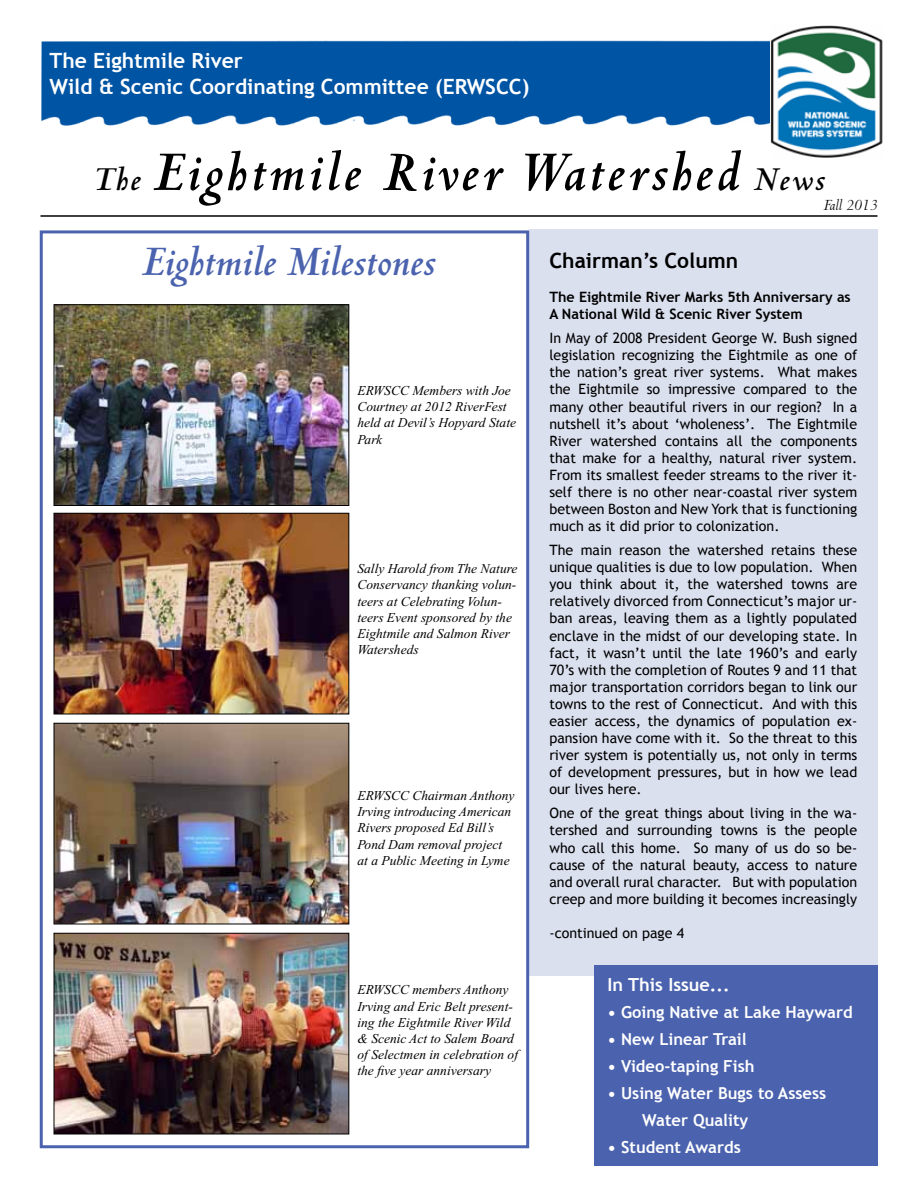
<style>
.page{position:relative;width:918px;height:1188px;background:#fff}
.page>*{position:absolute;margin:0;border:0;box-sizing:border-box;transform-origin:0 0}
.t1{font:italic 700 60px "Centaur";letter-spacing:.06em;color:#000}
.t2{font:italic 700 45px "Centaur";color:#4b63ae}
.t3{font:700 21px/25.2px "Trebuchet MS";color:#fff}
.t4{font:700 21px "Trebuchet MS";color:#000}
.t5{font:700 18px "Trebuchet MS";color:#fff}
.t6{font:700 16.5px/27px "Trebuchet MS";color:#fff}
.t7{font:italic 16.5px "Centaur";color:#000}
.t8{font:14.25px/17.1px "Trebuchet MS";color:#000;text-align:justify}
.t9{font:700 14.25px/17.1px "Trebuchet MS";color:#000}
.t10{font:italic 13.5px/16.2px "Times New Roman";color:#000}
.s1{font-size:36px}
</style>
<div class="page">
<img style="left:41px;top:40px;width:730px;height:94px">
<hr style="left:40px;top:215px;width:838px;height:2px;background:#000">
<div style="left:529px;top:230px;width:349px;height:746px;background:#dbe0ef"></div>
<div style="left:594px;top:965px;width:284px;height:201px;background:#4b63ae"></div>
<div style="left:40px;top:230px;width:489px;height:918px;border:3px solid #4b63ae"></div>
<img style="left:771px;top:25px;width:112px;height:133px">
<img style="left:56px;top:306px;width:291px;height:198px">
<div style="left:54px;top:304px;width:295px;height:202px;border:1px solid #000"></div>
<img style="left:56px;top:515px;width:291px;height:197px">
<div style="left:54px;top:513px;width:295px;height:201px;border:1px solid #000"></div>
<img style="left:56px;top:725px;width:291px;height:197px">
<div style="left:54px;top:723px;width:295px;height:201px;border:1px solid #000"></div>
<img style="left:56px;top:935px;width:291px;height:197px">
<div style="left:54px;top:933px;width:295px;height:201px;border:1px solid #000"></div>
<h3 class="t3" style="left:50px;top:48px;width:481px">The Eightmile River<br>Wild &amp; Scenic Coordinating Committee (ERWSCC)</h3>
<h1 class="t1" style="left:93px;top:141px;width:733px"><span class="s1">The</span> Eightmile River Watershed <span class="s1">News</span></h1>
<p class="t7" style="left:823px;top:196px;width:56px">Fall 2013</p>
<h2 class="t2" style="left:142px;top:238px;width:294px">Eightmile Milestones</h2>
<h3 class="t4" style="left:549px;top:247px;width:190px">Chairman’s Column</h3>
<p class="t9" style="left:549px;top:289px;width:303px">The Eightmile River Marks 5th Anniversary as<br>A National Wild &amp; Scenic River System</p>
<p class="t8" style="left:549px;top:330px;width:309px">In May of 2008 President George W. Bush signed legislation recognizing the Eightmile as one of the nation’s great river systems. What makes the Eightmile so impressive compared to the many other beautiful rivers in our region? In a nutshell it’s about ‘wholeness’. The Eightmile River watershed contains all the components that make for a healthy, natural river system.<br>From its smallest feeder streams to the river it&shy;self there is no other near-coastal river system between Boston and New York that is functioning much as it did prior to colonization.</p>
<p class="t8" style="left:549px;top:542px;width:309px">The main reason the watershed retains these unique qualities is due to low population. When you think about it, the watershed towns are relatively divorced from Connecticut’s major ur&shy;ban areas, leaving them as a lightly populated enclave in the midst of our developing state. In fact, it wasn’t until the late 1960’s and early 70’s with the completion of Routes 9 and 11 that major transportation corridors began to link our towns to the rest of Connecticut. And with this easier access, the dynamics of population ex&shy;pansion have come with it. So the threat to this river system is potentially us, not only in terms of development pressures, but in how we lead our lives here.</p>
<p class="t8" style="left:549px;top:805px;width:309px">One of the great things about living in the wa&shy;tershed and surrounding towns is the people who call this home. So many of us do so be&shy;cause of the natural beauty, access to nature and overall rural character. But with population creep and more building it becomes increasingly</p>
<p class="t8" style="left:549px;top:925px;width:136px">-continued on page 4</p>
<p class="t5" style="left:607px;top:973px;width:124px">In This Issue...</p>
<p class="t6" style="left:607px;top:998px;width:247px">• Going Native at Lake Hayward</p>
<p class="t6" style="left:607px;top:1025px;width:141px">• New Linear Trail</p>
<p class="t6" style="left:607px;top:1052px;width:149px">• Video-taping Fish</p>
<p class="t6" style="left:642px;top:1079px;width:186px;text-indent:-35px">• Using Water Bugs to Assess<br>Water Quality</p>
<p class="t6" style="left:607px;top:1133px;width:135px">• Student Awards</p>
<p class="t10" style="left:357px;top:383px;width:160px">ERWSCC Members with Joe<br>Courtney at 2012 RiverFest held at Devil’s Hopyard State<br>Park</p>
<p class="t10" style="left:357px;top:561px;width:162px">Sally Harold from The Nature<br>Conservancy thanking volun&shy;teers at Celebrating Volun&shy;teers Event sponsored by the<br>Eightmile and Salmon River<br>Watersheds</p>
<p class="t10" style="left:357px;top:788px;width:159px">ERWSCC Chairman Anthony<br>Irving introducing American<br>Rivers proposed Ed Bill’s<br>Pond Dam removal project at a Public Meeting in Lyme</p>
<p class="t10" style="left:357px;top:982px;width:162px">ERWSCC members Anthony<br>Irving and Eric Belt present&shy;ing the Eightmile River Wild &amp; Scenic Act to Salem Board of Selectmen in celebration of the five year anniversary</p>
</div>
